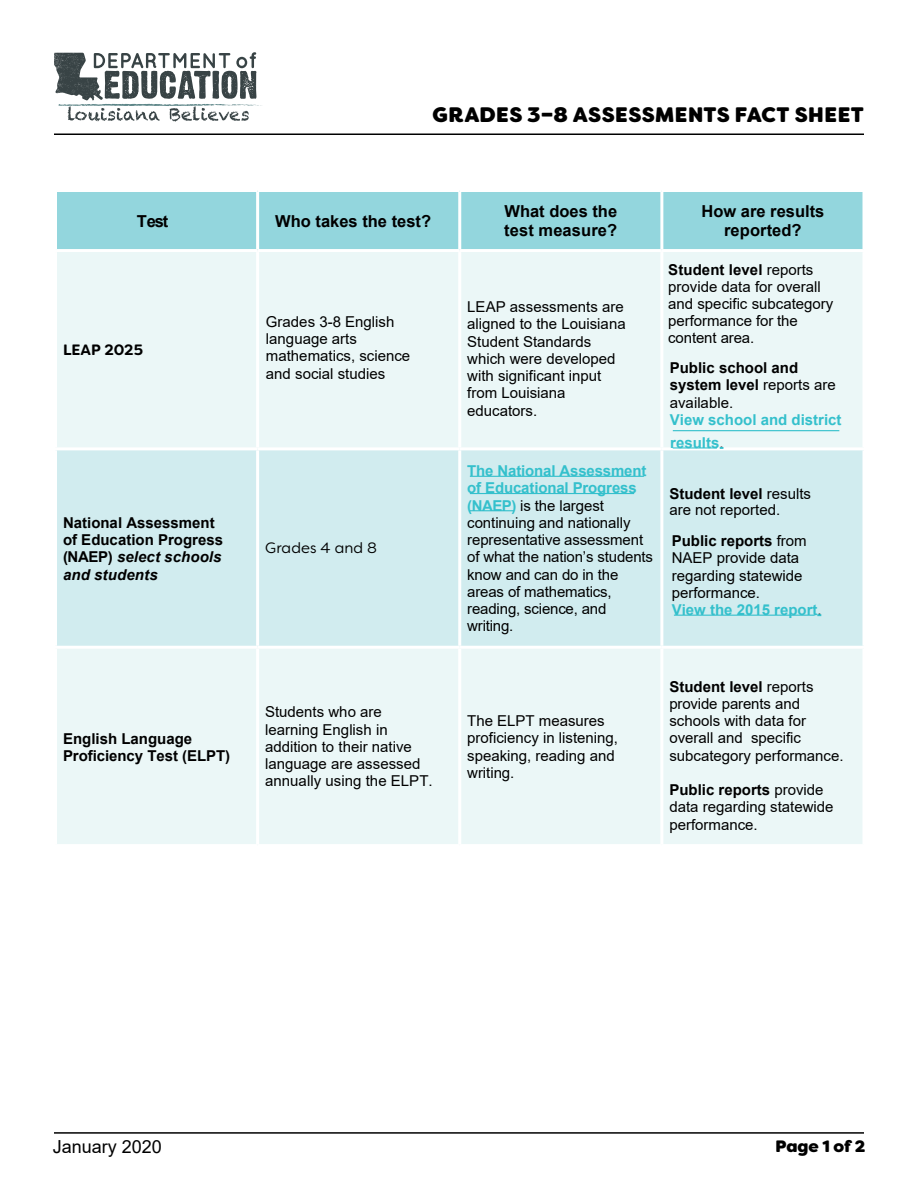
<style>
.page{position:relative;width:918px;height:1188px;background:#fff}
.page>*{position:absolute;margin:0;border:0;box-sizing:border-box;transform-origin:0 0}
.t1{font:800 21px "Filson Soft";letter-spacing:.015em;color:#000}
.t2{font:18px "Arial";color:#000}
.t3{font:700 16.5px/19px "Arial";color:#000}
.t4{font:800 16.5px "Filson Soft";letter-spacing:-.005em;color:#000}
.List_Paragraph{font:15px/17.2px "Arial";color:#000}
.t5{font:700 15px/17.2px "Arial";color:#000}
.t6{font:15px "Filson Soft";letter-spacing:.005em;color:#000}
.t7{font:700 15px "Filson Soft";letter-spacing:-.005em;color:#000}
.t8{font:700 15px "Arial";color:#34c0cc}
.s1{font-style:italic}
.s2{font-weight:700;color:#34c0cc}
.s3{font-weight:700}
.s4{font-weight:400}
.s5{color:#34c0cc}
.s6{font-weight:400;color:#000}
</style>
<div class="page">
<div style="left:57px;top:192px;width:805px;height:57px;background:#93d6dd"></div>
<div style="left:57px;top:252px;width:805px;height:592px;background:#ebf7f7"></div>
<div style="left:57px;top:450px;width:805px;height:196px;background:#d1ecef"></div>
<hr style="left:54px;top:646px;width:204px;height:3px;background:#fff">
<hr style="left:258px;top:646px;width:202px;height:3px;background:#fff">
<hr style="left:256px;top:649px;width:3px;height:195px;background:#fff">
<hr style="left:460px;top:646px;width:202px;height:3px;background:#fff">
<hr style="left:458px;top:649px;width:3px;height:195px;background:#fff">
<hr style="left:660px;top:649px;width:3px;height:195px;background:#fff">
<hr style="left:256px;top:192px;width:3px;height:57px;background:#fff">
<hr style="left:458px;top:192px;width:3px;height:57px;background:#fff">
<hr style="left:660px;top:192px;width:3px;height:57px;background:#fff">
<svg style="left:862px;top:192px;width:1px;height:57px"></svg>
<hr style="left:256px;top:252px;width:3px;height:195px;background:#fff">
<hr style="left:458px;top:252px;width:3px;height:195px;background:#fff">
<hr style="left:660px;top:252px;width:3px;height:195px;background:#fff">
<hr style="left:54px;top:447px;width:204px;height:3px;background:#fff">
<hr style="left:258px;top:447px;width:202px;height:3px;background:#fff">
<hr style="left:256px;top:450px;width:3px;height:196px;background:#fff">
<hr style="left:460px;top:447px;width:202px;height:3px;background:#fff">
<hr style="left:458px;top:450px;width:3px;height:196px;background:#fff">
<hr style="left:662px;top:447px;width:204px;height:3px;background:#fff">
<hr style="left:660px;top:450px;width:3px;height:196px;background:#fff">
<svg style="left:862px;top:450px;width:2px;height:196px"></svg>
<hr style="left:662px;top:646px;width:204px;height:3px;background:#fff">
<hr style="left:673px;top:447px;width:44px;height:1px;background:#34c0cc">
<hr style="left:673px;top:430px;width:166px;height:1px;background:#34c0cc">
<hr style="left:470px;top:510px;width:44px;height:1px;background:#34c0cc">
<hr style="left:470px;top:493px;width:164px;height:1px;background:#34c0cc">
<hr style="left:470px;top:476px;width:174px;height:1px;background:#34c0cc">
<hr style="left:674px;top:615px;width:141px;height:1px;background:#34c0cc">
<svg style="left:54px;top:52px;width:202px;height:70px"></svg>
<img style="left:58px;top:104px;width:94px;height:2px">
<hr style="left:54px;top:134px;width:810px;height:1px;background:#000">
<hr style="left:54px;top:1132px;width:810px;height:2px;background:#000">
<p class="t1" style="left:433px;top:101px;width:433px">GRADES 3–8 ASSESSMENTS FACT SHEET</p>
<p class="t3" style="left:137px;top:212px;width:33px">Test</p>
<p class="t3" style="left:275px;top:212px;width:157px">Who takes the test?</p>
<p class="t3" style="left:504px;top:202px;width:115px">What does the test measure?</p>
<p class="t3" style="left:701px;top:202px;width:124px;text-align:center">How are results reported?</p>
<p class="t7" style="left:63px;top:340px;width:82px">LEAP 2025</p>
<p class="t5" style="left:63px;top:514px;width:162px">National Assessment of Education Progress (NAEP) <span class="s1">select schools and students</span></p>
<p class="t5" style="left:63px;top:730px;width:169px">English Language<br>Proficiency Test (ELPT)</p>
<p class="List_Paragraph" style="left:266px;top:313px;width:146px">Grades 3-8 English language arts mathematics, science and social studies</p>
<p class="t6" style="left:265px;top:539px;width:113px">Grades 4 and 8</p>
<p class="List_Paragraph" style="left:467px;top:298px;width:160px">LEAP assessments are aligned to the Louisiana<br>Student Standards which were developed with significant input from Louisiana educators.</p>
<p class="List_Paragraph" style="left:467px;top:462px;width:187px"><span class="s2">The National Assessment of Educational Progress (NAEP)</span> is the largest continuing and nationally representative assessment of what the nation’s students know and can do in the areas of mathematics, reading, science, and writing.</p>
<p class="List_Paragraph" style="left:668px;top:261px;width:167px"><span class="s3">Student level</span> reports provide data for overall and specific subcategory performance for the content area.</p>
<p class="t5" style="left:670px;top:359px;width:173px">Public school and system level <span class="s4">reports are available.<br></span><span class="s5">View school and district</span></p>
<p class="t8" style="left:670px;top:432px;width:55px">results<span class="s6">.</span></p>
<p class="List_Paragraph" style="left:669px;top:485px;width:143px;line-height:16.8px"><span class="s3">Student level</span> results are not reported.</p>
<p class="List_Paragraph" style="left:672px;top:532px;width:152px"><span class="s3">Public reports</span> from<br>NAEP provide data regarding statewide performance.<br><span class="s2">View the 2015 report</span>.</p>
<p class="List_Paragraph" style="left:265px;top:703px;width:169px">Students who are learning English in addition to their native language are assessed annually using the ELPT.</p>
<p class="List_Paragraph" style="left:467px;top:712px;width:152px">The ELPT measures proficiency in listening, speaking, reading and writing.</p>
<p class="List_Paragraph" style="left:669px;top:678px;width:176px"><span class="s3">Student level</span> reports provide parents and schools with data for overall and specific subcategory performance.</p>
<p class="List_Paragraph" style="left:669px;top:781px;width:166px"><span class="s3">Public reports</span> provide data regarding statewide performance.</p>
<p class="t2" style="left:53px;top:1135px;width:111px">January 2020</p>
<p class="t4" style="left:775px;top:1136px;width:92px">Page 1 of 2</p>
</div>
